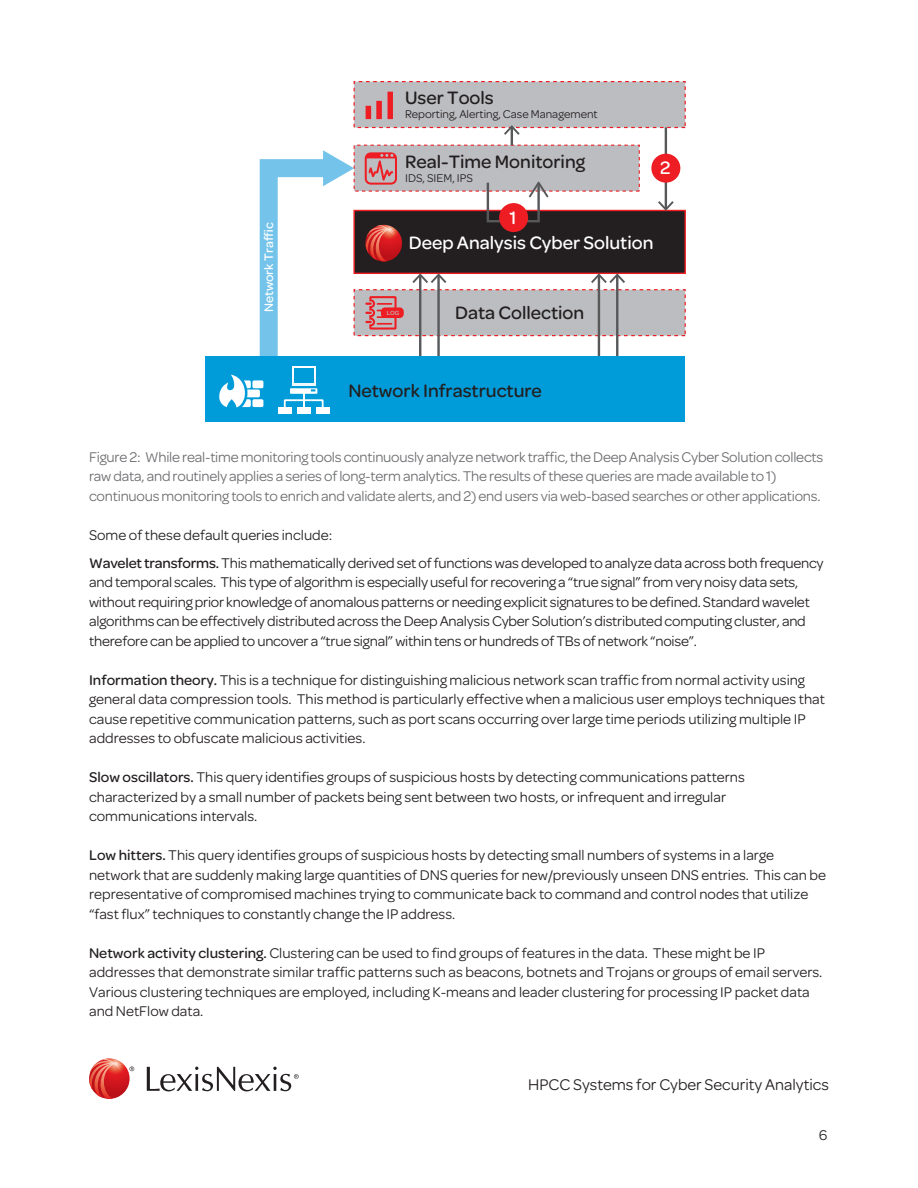
<style>
.page{position:relative;width:918px;height:1188px;background:#fff}
.page>*{position:absolute;margin:0;border:0;box-sizing:border-box;transform-origin:0 0}
.t1{font:500 19.2px "Omnes";color:#231f20}
.t2{font:500 19.2px "Omnes";color:#fff}
.t3{font:16.5px "Omnes";color:#231f20}
.t4{font:15px/19.5px "Omnes";color:#231f20}
._4_caption{font:15px/19.5px "Omnes";letter-spacing:-.015em;color:#6c6d70}
.t5{font:500 13.2px "Omnes";color:#fff}
.t6{font:12px "Omnes";color:#231f20}
.t7{font:500 6.45px "Omnes";color:#bcbdc0}
.s1{font-weight:500}
</style>
<div class="page">
<svg style="left:130px;top:1066px;width:4px;height:5px"></svg>
<svg style="left:147px;top:1067px;width:152px;height:25px"></svg>
<svg style="left:89px;top:1058px;width:41px;height:41px"></svg>
<svg style="left:89px;top:1059px;width:33px;height:40px"></svg>
<div style="left:354px;top:145px;width:286px;height:47px;background:#bcbdc0"></div>
<div style="left:354px;top:289px;width:332px;height:47px;background:#bcbdc0;border:1px dashed #ee1d23"></div>
<div style="left:353px;top:210px;width:333px;height:64px;background:#231f20;border:1px solid #ee1d23"></div>
<svg style="left:365px;top:225px;width:37px;height:36px"></svg>
<svg style="left:366px;top:225px;width:29px;height:36px"></svg>
<hr style="left:419px;top:275px;width:2px;height:84px;background:#57585a">
<hr style="left:437px;top:275px;width:3px;height:84px;background:#57585a">
<svg style="left:412px;top:273px;width:34px;height:10px"></svg>
<hr style="left:598px;top:275px;width:2px;height:84px;background:#57585a">
<hr style="left:616px;top:275px;width:2px;height:84px;background:#57585a">
<svg style="left:591px;top:273px;width:34px;height:10px"></svg>
<hr style="left:665px;top:125px;width:2px;height:84px;background:#57585a">
<svg style="left:658px;top:201px;width:16px;height:10px"></svg>
<div style="left:651px;top:154px;width:29px;height:29px;background:#ee1d23;border-radius:50%"></div>
<div style="left:354px;top:81px;width:332px;height:47px;background:#bcbdc0;border:1px dashed #ee1d23"></div>
<svg style="left:504px;top:125px;width:16px;height:20px"></svg>
<svg style="left:485px;top:181px;width:63px;height:42px"></svg>
<div style="left:499px;top:203px;width:29px;height:29px;background:#ee1d23;border-radius:50%"></div>
<div style="left:205px;top:357px;width:480px;height:65px;background:#009cda"></div>
<div style="left:297px;top:407px;width:13px;height:7px;background:#fff"></div>
<div style="left:316px;top:407px;width:13px;height:7px;background:#fff"></div>
<div style="left:278px;top:407px;width:13px;height:7px;background:#fff"></div>
<svg style="left:366px;top:92px;width:27px;height:27px"></svg>
<svg style="left:219px;top:150px;width:135px;height:262px"></svg>
<svg style="left:365px;top:152px;width:32px;height:33px"></svg>
<svg style="left:365px;top:296px;width:32px;height:34px"></svg>
<div style="left:381px;top:307px;width:23px;height:11px;background:#ee1d23;border-radius:4px"></div>
<p class="t5" style="left:261px;top:312px;width:92px;rotate:-90deg">Network Traffic</p>
<p class="t1" style="left:405px;top:87px;width:90px">User Tools</p>
<p class="t6" style="left:405px;top:108px;width:194px">Reporting, Alerting, Case Management</p>
<p class="t1" style="left:405px;top:150px;width:182px">Real-Time Monitoring</p>
<p class="t6" style="left:405px;top:171px;width:69px">IDS, SIEM, IPS</p>
<p class="t2" style="left:660px;top:156px;width:12px">2</p>
<p class="t2" style="left:510px;top:207px;width:9px">1</p>
<p class="t2" style="left:409px;top:232px;width:246px">Deep Analysis Cyber Solution</p>
<p class="t7" style="left:387px;top:309px;width:14px">LOG</p>
<p class="t1" style="left:455px;top:302px;width:131px">Data Collection</p>
<p class="t1" style="left:348px;top:380px;width:195px">Network Infrastructure</p>
<p class="_4_caption" style="left:89px;top:447px;width:736px">Figure 2: While real-time monitoring tools continuously analyze network traffic, the Deep Analysis Cyber Solution collects raw data, and routinely applies a series of long-term analytics. The results of these queries are made available to 1) continuous monitoring tools to enrich and validate alerts, and 2) end users via web-based searches or other applications.</p>
<p class="t4" style="left:89px;top:525px;width:245px">Some of these default queries include:</p>
<p class="t4" style="left:89px;top:553px;width:736px"><span class="s1">Wavelet transforms.</span> This mathematically derived set of functions was developed to analyze data across both frequency and temporal scales. This type of algorithm is especially useful for recovering a “true signal” from very noisy data sets, without requiring prior knowledge of anomalous patterns or needing explicit signatures to be defined. Standard wavelet algorithms can be effectively distributed across the Deep Analysis Cyber Solution’s distributed computing cluster, and therefore can be applied to uncover a “true signal” within tens or hundreds of TBs of network “noise”.</p>
<p class="t4" style="left:89px;top:670px;width:737px"><span class="s1">Information theory.</span> This is a technique for distinguishing malicious network scan traffic from normal activity using general data compression tools. This method is particularly effective when a malicious user employs techniques that cause repetitive communication patterns, such as port scans occurring over large time periods utilizing multiple IP addresses to obfuscate malicious activities.</p>
<p class="t4" style="left:89px;top:768px;width:657px"><span class="s1">Slow oscillators.</span> This query identifies groups of suspicious hosts by detecting communications patterns characterized by a small number of packets being sent between two hosts, or infrequent and irregular communications intervals.</p>
<p class="t4" style="left:89px;top:846px;width:739px"><span class="s1">Low hitters.</span> This query identifies groups of suspicious hosts by detecting small numbers of systems in a large network that are suddenly making large quantities of DNS queries for new/previously unseen DNS entries. This can be representative of compromised machines trying to communicate back to command and control nodes that utilize “fast flux” techniques to constantly change the IP address.</p>
<p class="t4" style="left:89px;top:943px;width:735px"><span class="s1">Network activity clustering.</span> Clustering can be used to find groups of features in the data. These might be IP addresses that demonstrate similar traffic patterns such as beacons, botnets and Trojans or groups of email servers.<br>Various clustering techniques are employed, including K-means and leader clustering for processing IP packet data and NetFlow data.</p>
<p class="t3" style="left:528px;top:1075px;width:302px">HPCC Systems for Cyber Security Analytics</p>
<p class="t4" style="left:819px;top:1125px;width:10px">6</p>
</div>
